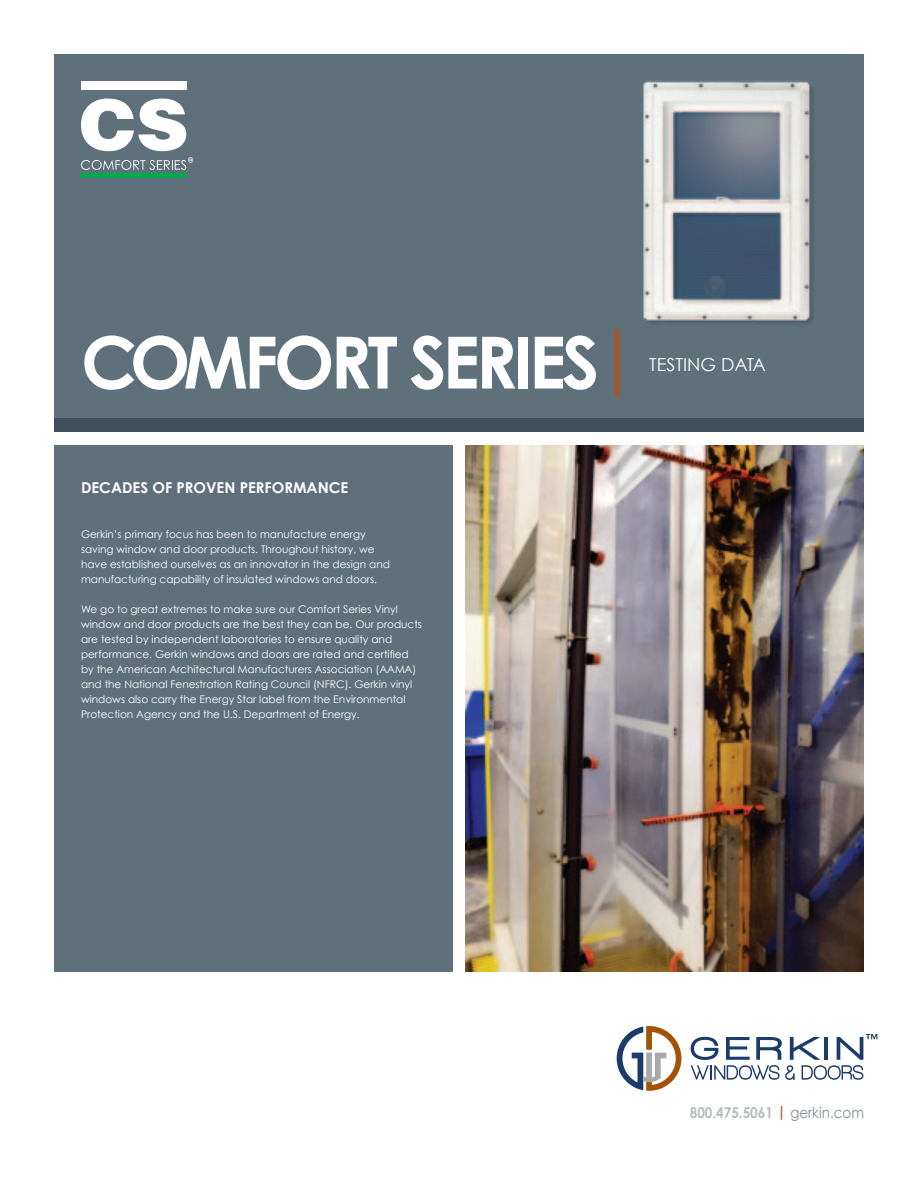
<style>
.page{position:relative;width:918px;height:1188px;background:#fff}
.page>*{position:absolute;margin:0;border:0;box-sizing:border-box;transform-origin:0 0}
.t1{font:700 72px "Century Gothic";color:#fff}
.t2{font:18px "Century Gothic";color:#fff}
.t3{font:700 15px "Century Gothic";color:#fff}
.t4{font:700 15px "Century Gothic";color:#b5bbc0;scale:.9 1}
.t5{font:10.5px/15px "Century Gothic";color:#fff}
.s1{color:#985b35}
.s2{color:#b54b2b}
.s3{font-weight:400;color:#828f96}
</style>
<div class="page">
<div style="left:54px;top:54px;width:810px;height:378px;background:#5e717b"></div>
<div style="left:54px;top:418px;width:810px;height:14px;background:#3d4f58"></div>
<div style="left:54px;top:446px;width:398px;height:526px;background:#5e717b"></div>
<img style="left:466px;top:446px;width:398px;height:526px">
<svg style="left:617px;top:1026px;width:64px;height:65px"></svg>
<svg style="left:691px;top:1034px;width:186px;height:46px"></svg>
<div style="left:81px;top:173px;width:105px;height:5px;background:#00ab4d"></div>
<div style="left:81px;top:81px;width:105px;height:9px;background:#fff"></div>
<svg style="left:81px;top:99px;width:105px;height:52px"></svg>
<svg style="left:81px;top:157px;width:112px;height:13px"></svg>
<img style="left:643px;top:81px;width:171px;height:243px">
<h1 class="t1" style="left:81px;top:317px;width:559px">COMFORT SERIES <span class="s1">|</span></h1>
<h2 class="t2" style="left:649px;top:354px;width:118px">TESTING DATA</h2>
<h3 class="t3" style="left:81px;top:478px;width:269px">DECADES OF PROVEN PERFORMANCE</h3>
<p class="t5" style="left:81px;top:526px;width:310px">Gerkin’s primary focus has been to manufacture energy saving window and door products. Throughout history, we have established ourselves as an innovator in the design and manufacturing capability of insulated windows and doors.</p>
<p class="t5" style="left:81px;top:601px;width:343px">We go to great extremes to make sure our Comfort Series Vinyl window and door products are the best they can be. Our products are tested by independent laboratories to ensure quality and performance. Gerkin windows and doors are rated and certified by the American Architectural Manufacturers Association (AAMA) and the National Fenestration Rating Council (NFRC). Gerkin vinyl windows also carry the Energy Star label from the Environmental Protection Agency and the U.S. Department of Energy.</p>
<h3 class="t4" style="left:690px;top:1103px;width:195px">800.475.5061 <span class="s2">|</span> <span class="s3">gerkin.com</span></h3>
</div>
